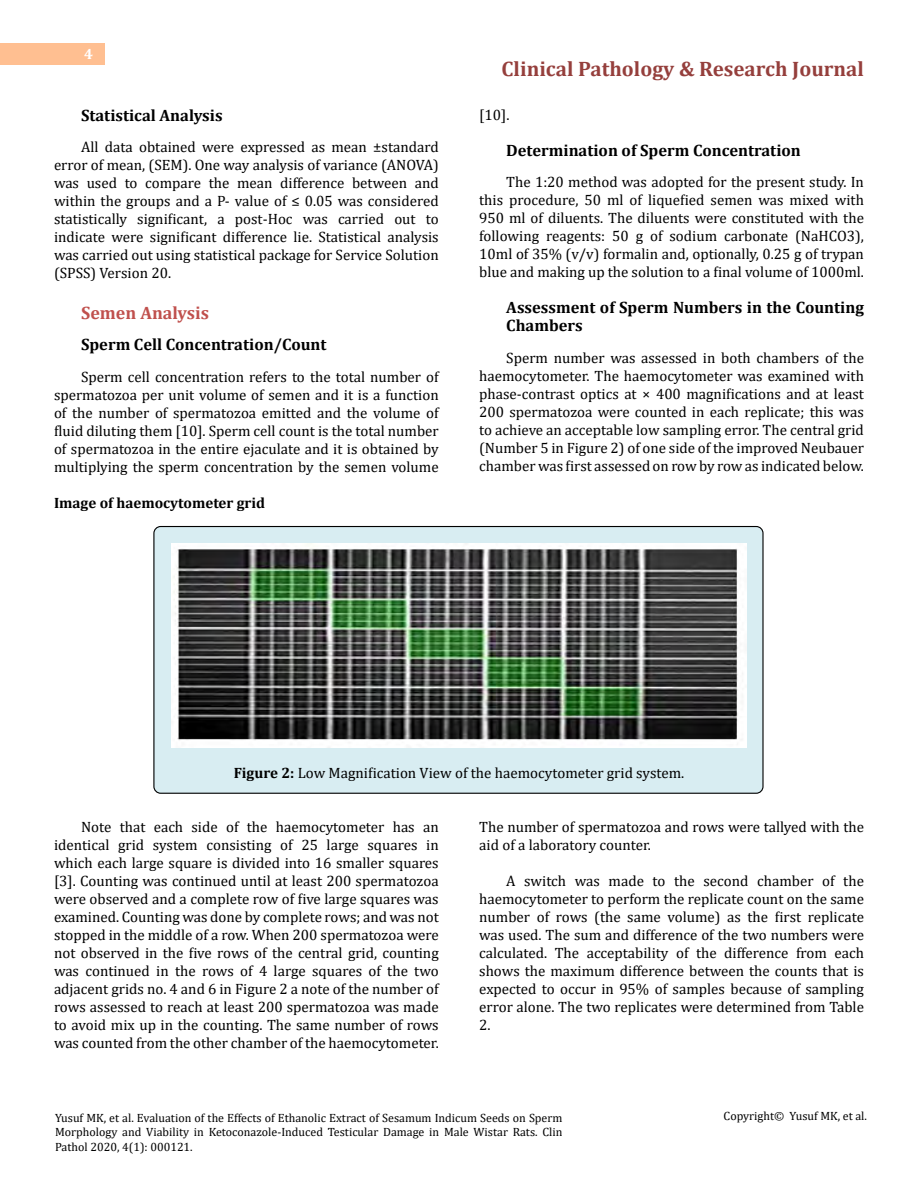
<style>
.page{position:relative;width:918px;height:1188px;background:#fff}
.page>*{position:absolute;margin:0;border:0;box-sizing:border-box;transform-origin:0 0}
.t1{font:700 21px "Cambria";color:#953f3c}
.t2{font:700 18px "Cambria";color:#c0504d}
.t3{font:700 16.5px/18px "Cambria";color:#000}
.t4{font:15px/18px "Cambria";color:#000;text-align:justify}
.t5{font:700 15px "Cambria";color:#000}
.t6{font:700 15px "Cambria";color:#fff}
.t7{font:12px/14.4px "Cambria";color:#000;text-align:justify}
.s1{font-weight:700}
</style>
<div class="page">
<div style="left:0;top:43px;width:105px;height:21px;background:#ffbf91"></div>
<div style="left:154px;top:527px;width:609px;height:266px;background:#d8edf2;border-radius:7px"></div>
<div style="left:153px;top:526px;width:611px;height:268px;border:1px solid #000;border-radius:7px"></div>
<img style="left:171px;top:544px;width:576px;height:204px">
<p class="t6" style="left:84px;top:44px;width:10px">4</p>
<p class="t3" style="left:81px;top:106px;width:143px">Statistical Analysis</p>
<p class="t4" style="left:54px;top:138px;width:386px;text-indent:27px">All data obtained were expressed as mean ±standard error of mean, (SEM). One way analysis of variance (ANOVA) was used to compare the mean difference between and within the groups and a P- value of ≤ 0.05 was considered statistically significant, a post-Hoc was carried out to indicate were significant difference lie. Statistical analysis was carried out using statistical package for Service Solution (SPSS) Version 20.</p>
<p class="t2" style="left:81px;top:300px;width:130px">Semen Analysis</p>
<p class="t3" style="left:81px;top:335px;width:247px">Sperm Cell Concentration/Count</p>
<p class="t4" style="left:54px;top:368px;width:386px;text-indent:27px">Sperm cell concentration refers to the total number of spermatozoa per unit volume of semen and it is a function of the number of spermatozoa emitted and the volume of fluid diluting them [10]. Sperm cell count is the total number of spermatozoa in the entire ejaculate and it is obtained by multiplying the sperm concentration by the semen volume</p>
<p class="t5" style="left:54px;top:492px;width:213px">Image of haemocytometer grid</p>
<h1 class="t1" style="left:502px;top:54px;width:364px">Clinical Pathology &amp; Research Journal</h1>
<p class="t4" style="left:479px;top:105px;width:32px">[10].</p>
<p class="t3" style="left:506px;top:140px;width:296px">Determination of Sperm Concentration</p>
<p class="t4" style="left:479px;top:173px;width:386px;text-indent:27px">The 1:20 method was adopted for the present study. In this procedure, 50 ml of liquefied semen was mixed with 950 ml of diluents. The diluents were constituted with the following reagents: 50 g of sodium carbonate (NaHCO3), 10ml of 35% (v/v) formalin and, optionally, 0.25 g of trypan blue and making up the solution to a final volume of 1000ml.</p>
<p class="t3" style="left:506px;top:298px;width:359px">Assessment of Sperm Numbers in the Counting<br>Chambers</p>
<p class="t4" style="left:479px;top:348px;width:386px;text-indent:27px">Sperm number was assessed in both chambers of the haemocytometer. The haemocytometer was examined with phase-contrast optics at × 400 magnifications and at least 200 spermatozoa were counted in each replicate; this was to achieve an acceptable low sampling error. The central grid (Number 5 in Figure 2) of one side of the improved Neubauer chamber was first assessed on row by row as indicated below.</p>
<p class="t4" style="left:234px;top:764px;width:452px"><span class="s1">Figure 2:</span> Low Magnification View of the haemocytometer grid system.</p>
<p class="t4" style="left:54px;top:818px;width:386px;text-indent:27px">Note that each side of the haemocytometer has an identical grid system consisting of 25 large squares in which each large square is divided into 16 smaller squares [3]. Counting was continued until at least 200 spermatozoa were observed and a complete row of five large squares was examined. Counting was done by complete rows; and was not stopped in the middle of a row. When 200 spermatozoa were not observed in the five rows of the central grid, counting was continued in the rows of 4 large squares of the two adjacent grids no. 4 and 6 in Figure 2 a note of the number of rows assessed to reach at least 200 spermatozoa was made to avoid mix up in the counting. The same number of rows was counted from the other chamber of the haemocytometer.</p>
<p class="t4" style="left:479px;top:818px;width:386px">The number of spermatozoa and rows were tallyed with the aid of a laboratory counter.</p>
<p class="t4" style="left:479px;top:872px;width:386px;text-indent:27px">A switch was made to the second chamber of the haemocytometer to perform the replicate count on the same number of rows (the same volume) as the first replicate was used. The sum and difference of the two numbers were calculated. The acceptability of the difference from each shows the maximum difference between the counts that is expected to occur in 95% of samples because of sampling error alone. The two replicates were determined from Table 2.</p>
<p class="t7" style="left:55px;top:1111px;width:509px">Yusuf MK, et al. Evaluation of the Effects of Ethanolic Extract of Sesamum Indicum Seeds on Sperm Morphology and Viability in Ketoconazole-Induced Testicular Damage in Male Wistar Rats. Clin Pathol 2020, 4(1): 000121.</p>
<p class="t7" style="left:724px;top:1109px;width:145px">Copyright© Yusuf MK, et al.</p>
</div>
